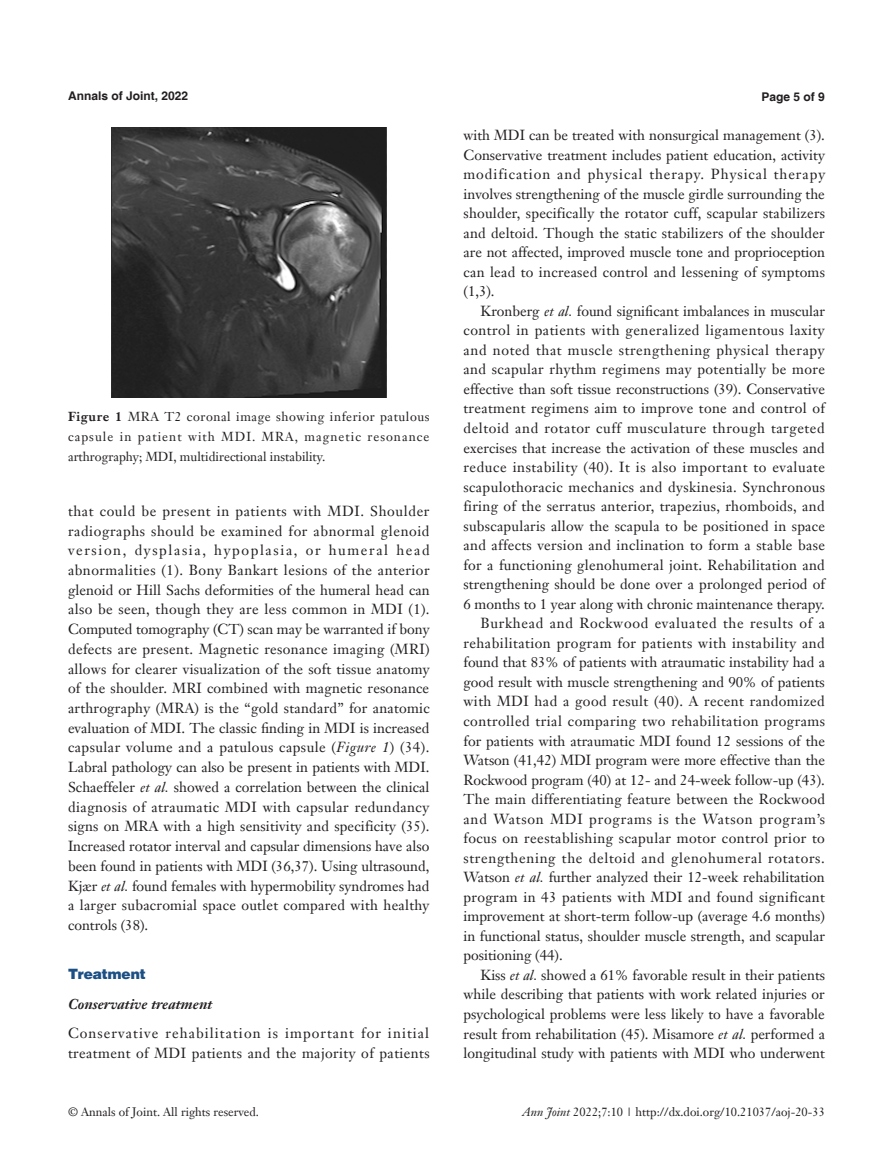
<style>
.page{position:relative;width:893px;height:1170px;background:#fff}
.page>*{position:absolute;margin:0;border:0;box-sizing:border-box;transform-origin:0 0}
.t1{font:14.25px/19.6px "Janson Text LT";letter-spacing:.02em;color:#231f20;text-align:justify}
.t2{font:14.25px "Janson Text LT";color:#231f20}
.t3{font:14.25px "Janson Text LT";letter-spacing:.04em;color:#231f20}
.t4{font:14.25px/19.6px "Janson Text LT";letter-spacing:.075em;color:#231f20}
.t5{font:14.25px "Janson Text LT";letter-spacing:.05em;color:#231f20}
.t6{font:14.25px "Janson Text LT";letter-spacing:.045em;color:#231f20}
.t7{font:14.25px "Janson Text LT";letter-spacing:.055em;color:#231f20}
.t8{font:italic 700 14.25px "Janson Text LT";color:#231f20}
.t9{font:900 14.25px "Helvetica";color:#1c5085}
.t10{font:12.75px/19.5px "Janson Text LT";color:#231f20;text-align:justify}
.t11{font:12px "Janson Text LT";color:#231f20}
.t12{font:700 12px "Helvetica";color:#231f20}
.s1{font-weight:700}
.s2{font-style:italic}
</style>
<div class="page">
<img style="left:111px;top:128px;width:275px;height:270px">
<p class="t12" style="left:68px;top:88px;width:122px">Annals of Joint, 2022</p>
<p class="t12" style="left:762px;top:89px;width:65px">Page 5 of 9</p>
<p class="t10" style="left:68px;top:407px;width:363px"><span class="s1">Figure 1</span> MRA T2 coronal image showing inferior patulous capsule in patient with MDI. MRA, magnetic resonance arthrography; MDI, multidirectional instability.</p>
<p class="t1" style="left:68px;top:501px;width:363px">that could be present in patients with MDI. Shoulder radiographs should be examined for abnormal glenoid version, dysplasia, hypoplasia, or humeral head abnormalities (1). Bony Bankart lesions of the anterior glenoid or Hill Sachs deformities of the humeral head can also be seen, though they are less common in MDI (1).<br>Computed tomography (CT) scan may be warranted if bony defects are present. Magnetic resonance imaging (MRI) allows for clearer visualization of the soft tissue anatomy of the shoulder. MRI combined with magnetic resonance arthrography (MRA) is the “gold standard” for anatomic evaluation of MDI. The classic finding in MDI is increased capsular volume and a patulous capsule (<span class="s2">Figure 1</span>) (34).<br>Labral pathology can also be present in patients with MDI.<br>Schaeffeler <span class="s2">et al.</span> showed a correlation between the clinical diagnosis of atraumatic MDI with capsular redundancy signs on MRA with a high sensitivity and specificity (35).<br>Increased rotator interval and capsular dimensions have also been found in patients with MDI (36,37). Using ultrasound, Kjær <span class="s2">et al.</span> found females with hypermobility syndromes had a larger subacromial space outlet compared with healthy controls (38).</p>
<p class="t9" style="left:68px;top:964px;width:79px">Treatment</p>
<p class="t8" style="left:68px;top:994px;width:146px">Conservative treatment</p>
<p class="t4" style="left:68px;top:1023px;width:363px">Conservative rehabilitation is important for initial treatment of MDI patients and the majority of patients</p>
<p class="t1" style="left:463px;top:125px;width:363px">with MDI can be treated with nonsurgical management (3).<br>Conservative treatment includes patient education, activity modification and physical therapy. Physical therapy involves strengthening of the muscle girdle surrounding the shoulder, specifically the rotator cuff, scapular stabilizers and deltoid. Though the static stabilizers of the shoulder are not affected, improved muscle tone and proprioception can lead to increased control and lessening of symptoms (1,3).</p>
<p class="t2" style="left:480px;top:302px;width:346px">Kronberg <span class="s2">et al.</span> found significant imbalances in muscular</p>
<p class="t1" style="left:463px;top:320px;width:363px">control in patients with generalized ligamentous laxity</p>
<p class="t6" style="left:463px;top:341px;width:363px">and noted that muscle strengthening physical therapy</p>
<p class="t1" style="left:463px;top:359px;width:363px">and scapular rhythm regimens may potentially be more</p>
<p class="t2" style="left:463px;top:380px;width:363px">effective than soft tissue reconstructions (39). Conservative</p>
<p class="t1" style="left:463px;top:398px;width:363px">treatment regimens aim to improve tone and control of</p>
<p class="t3" style="left:463px;top:419px;width:363px">deltoid and rotator cuff musculature through targeted</p>
<p class="t1" style="left:463px;top:437px;width:363px">exercises that increase the activation of these muscles and</p>
<p class="t3" style="left:463px;top:458px;width:363px">reduce instability (40). It is also important to evaluate</p>
<p class="t1" style="left:463px;top:476px;width:363px">scapulothoracic mechanics and dyskinesia. Synchronous</p>
<p class="t1" style="left:463px;top:496px;width:363px">firing of the serratus anterior, trapezius, rhomboids, and</p>
<p class="t1" style="left:463px;top:515px;width:363px">subscapularis allow the scapula to be positioned in space</p>
<p class="t1" style="left:463px;top:535px;width:363px">and affects version and inclination to form a stable base</p>
<p class="t1" style="left:463px;top:555px;width:363px">for a functioning glenohumeral joint. Rehabilitation and</p>
<p class="t1" style="left:463px;top:574px;width:363px">strengthening should be done over a prolonged period of</p>
<p class="t2" style="left:463px;top:594px;width:363px">6 months to 1 year along with chronic maintenance therapy.</p>
<p class="t5" style="left:480px;top:614px;width:346px">Burkhead and Rockwood evaluated the results of a</p>
<p class="t1" style="left:463px;top:633px;width:363px">rehabilitation program for patients with instability and</p>
<p class="t2" style="left:463px;top:653px;width:363px">found that 83% of patients with atraumatic instability had a</p>
<p class="t2" style="left:463px;top:673px;width:363px">good result with muscle strengthening and 90% of patients</p>
<p class="t1" style="left:463px;top:691px;width:363px">with MDI had a good result (40). A recent randomized</p>
<p class="t1" style="left:463px;top:711px;width:363px">controlled trial comparing two rehabilitation programs</p>
<p class="t1" style="left:463px;top:730px;width:363px">for patients with atraumatic MDI found 12 sessions of the</p>
<p class="t2" style="left:463px;top:751px;width:363px">Watson (41,42) MDI program were more effective than the</p>
<p class="t2" style="left:463px;top:770px;width:363px">Rockwood program (40) at 12- and 24-week follow-up (43).</p>
<p class="t1" style="left:463px;top:789px;width:363px">The main differentiating feature between the Rockwood</p>
<p class="t7" style="left:463px;top:809px;width:363px">and Watson MDI programs is the Watson program’s</p>
<p class="t1" style="left:463px;top:828px;width:363px">focus on reestablishing scapular motor control prior to</p>
<p class="t5" style="left:463px;top:848px;width:363px">strengthening the deltoid and glenohumeral rotators.</p>
<p class="t2" style="left:463px;top:868px;width:363px">Watson <span class="s2">et al.</span> further analyzed their 12-week rehabilitation</p>
<p class="t1" style="left:463px;top:886px;width:363px">program in 43 patients with MDI and found significant</p>
<p class="t2" style="left:463px;top:907px;width:363px">improvement at short-term follow-up (average 4.6 months)</p>
<p class="t2" style="left:463px;top:926px;width:363px">in functional status, shoulder muscle strength, and scapular</p>
<p class="t2" style="left:463px;top:946px;width:101px">positioning (44).</p>
<p class="t2" style="left:480px;top:965px;width:346px">Kiss <span class="s2">et al.</span> showed a 61% favorable result in their patients</p>
<p class="t2" style="left:463px;top:985px;width:363px">while describing that patients with work related injuries or</p>
<p class="t2" style="left:463px;top:1004px;width:363px">psychological problems were less likely to have a favorable</p>
<p class="t2" style="left:463px;top:1024px;width:363px">result from rehabilitation (45). Misamore <span class="s2">et al.</span> performed a</p>
<p class="t2" style="left:463px;top:1043px;width:363px">longitudinal study with patients with MDI who underwent</p>
<p class="t11" style="left:68px;top:1104px;width:192px">© Annals of Joint. All rights reserved.</p>
<p class="t11" style="left:523px;top:1104px;width:304px"><span class="s2">Ann Joint</span> 2022;7:10 | http://dx.doi.org/10.21037/aoj-20-33</p>
</div>
